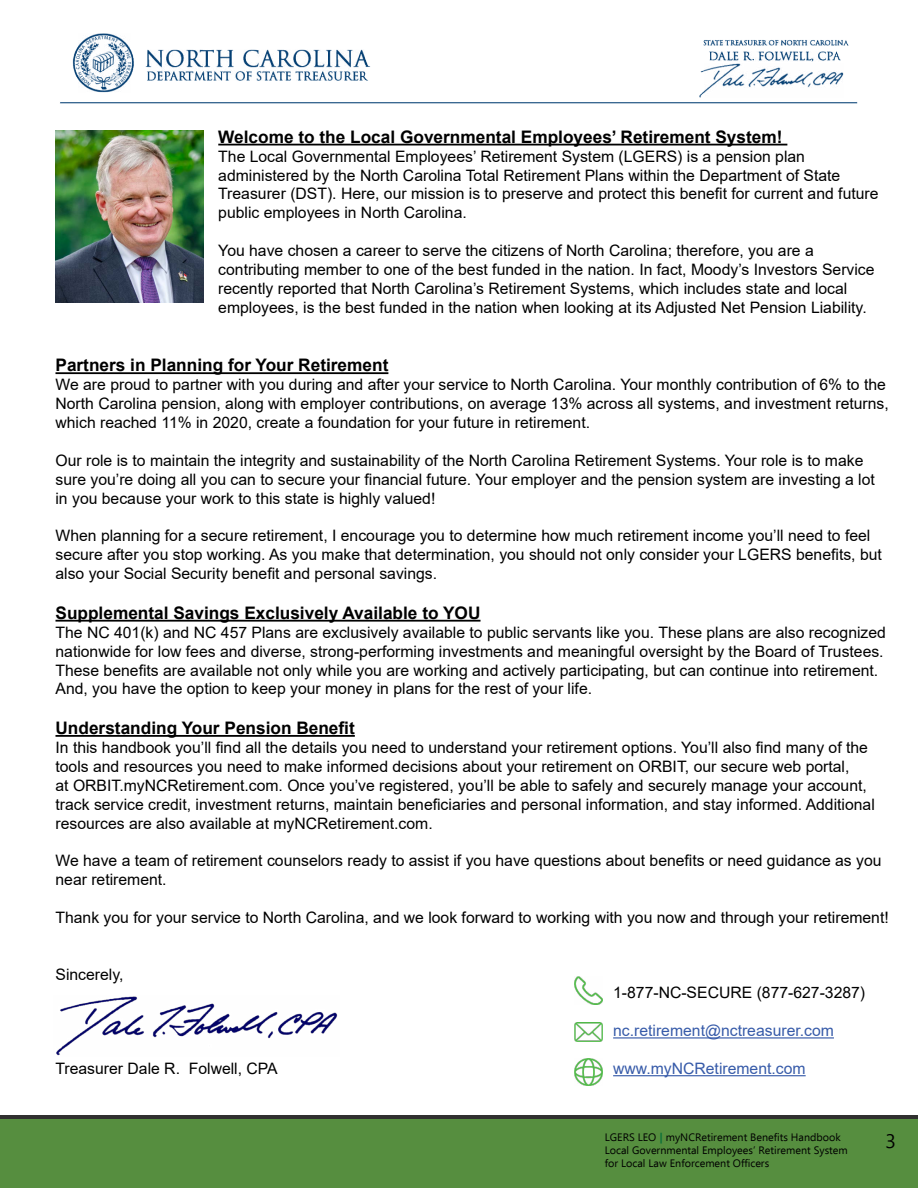
<style>
.page{position:relative;width:918px;height:1188px;background:#fff}
.page>*{position:absolute;margin:0;border:0;box-sizing:border-box;transform-origin:0 0}
.t1{font:19.5px "Ebrima";color:#000}
.t2{font:700 17.25px "Arial";color:#000}
.t3{font:15.75px/18.9px "Arial";color:#000}
.t4{font:15.75px "Arial";color:#375ba9}
.t5{font:10.8px/12.9px "Ebrima";color:#000}
.s1{font-weight:700;color:#0a7039}
</style>
<div class="page">
<svg style="left:0;top:1115px;width:918px;height:9px;background:#374232"></svg>
<div style="left:1px;top:1120px;width:917px;height:68px;background:#568e3f"></div>
<img style="left:60px;top:33px;width:798px;height:71px">
<hr style="left:218px;top:144px;width:569px;height:1px;background:#000">
<hr style="left:56px;top:372px;width:332px;height:2px;background:#000">
<hr style="left:56px;top:620px;width:425px;height:2px;background:#000">
<hr style="left:56px;top:735px;width:299px;height:2px;background:#000">
<img style="left:56px;top:130px;width:147px;height:172px">
<hr style="left:613px;top:1037px;width:221px;height:2px;background:#375ba9">
<hr style="left:613px;top:1075px;width:193px;height:1px;background:#375ba9">
<img style="left:56px;top:996px;width:282px;height:60px">
<img style="left:574px;top:1023px;width:28px;height:19px">
<img style="left:574px;top:976px;width:28px;height:29px">
<img style="left:575px;top:1059px;width:27px;height:27px">
<p class="t2" style="left:218px;top:125px;width:566px">Welcome to the Local Governmental Employees’ Retirement System!</p>
<p class="t3" style="left:218px;top:147px;width:662px">The Local Governmental Employees’ Retirement System (LGERS) is a pension plan administered by the North Carolina Total Retirement Plans within the Department of State Treasurer (DST). Here, our mission is to preserve and protect this benefit for current and future public employees in North Carolina.</p>
<p class="t3" style="left:218px;top:241px;width:658px">You have chosen a career to serve the citizens of North Carolina; therefore, you are a contributing member to one of the best funded in the nation. In fact, Moody’s Investors Service recently reported that North Carolina’s Retirement Systems, which includes state and local employees, is the best funded in the nation when looking at its Adjusted Net Pension Liability.</p>
<p class="t2" style="left:56px;top:353px;width:334px">Partners in Planning for Your Retirement</p>
<p class="t3" style="left:56px;top:375px;width:835px">We are proud to partner with you during and after your service to North Carolina. Your monthly contribution of 6% to the<br>North Carolina pension, along with employer contributions, on average 13% across all systems, and investment returns, which reached 11% in 2020, create a foundation for your future in retirement.</p>
<p class="t3" style="left:56px;top:451px;width:821px">Our role is to maintain the integrity and sustainability of the North Carolina Retirement Systems. Your role is to make sure you’re doing all you can to secure your financial future. Your employer and the pension system are investing a lot in you because your work to this state is highly valued!</p>
<p class="t3" style="left:56px;top:526px;width:828px">When planning for a secure retirement, I encourage you to determine how much retirement income you’ll need to feel secure after you stop working. As you make that determination, you should not only consider your LGERS benefits, but also your Social Security benefit and personal savings.</p>
<p class="t2" style="left:56px;top:601px;width:427px">Supplemental Savings Exclusively Available to YOU</p>
<p class="t3" style="left:56px;top:623px;width:832px">The NC 401(k) and NC 457 Plans are exclusively available to public servants like you. These plans are also recognized nationwide for low fees and diverse, strong-performing investments and meaningful oversight by the Board of Trustees.<br>These benefits are available not only while you are working and actively participating, but can continue into retirement.<br>And, you have the option to keep your money in plans for the rest of your life.</p>
<p class="t2" style="left:56px;top:716px;width:301px">Understanding Your Pension Benefit</p>
<p class="t3" style="left:56px;top:738px;width:821px">In this handbook you’ll find all the details you need to understand your retirement options. You’ll also find many of the tools and resources you need to make informed decisions about your retirement on ORBIT, our secure web portal,<br>at ORBIT.myNCRetirement.com. Once you’ve registered, you’ll be able to safely and securely manage your account, track service credit, investment returns, maintain beneficiaries and personal information, and stay informed. Additional resources are also available at myNCRetirement.com.</p>
<p class="t3" style="left:56px;top:851px;width:828px">We have a team of retirement counselors ready to assist if you have questions about benefits or need guidance as you near retirement.</p>
<p class="t3" style="left:56px;top:908px;width:835px">Thank you for your service to North Carolina, and we look forward to working with you now and through your retirement!</p>
<p class="t3" style="left:56px;top:965px;width:69px">Sincerely,</p>
<p class="t3" style="left:56px;top:1059px;width:224px">Treasurer Dale R. Folwell, CPA</p>
<p class="t3" style="left:613px;top:983px;width:254px">1-877-NC-SECURE (877-627-3287)</p>
<p class="t4" style="left:613px;top:1020px;width:222px">nc.retirement@nctreasurer.com</p>
<p class="t4" style="left:613px;top:1058px;width:194px">www.myNCRetirement.com</p>
<p class="t5" style="left:605px;top:1131px;width:245px">LGERS LEO <span class="s1">|</span> myNCRetirement Benefits Handbook<br>Local Governmental Employees’ Retirement System for Local Law Enforcement Officers</p>
<p class="t1" style="left:885px;top:1127px;width:12px">3</p>
</div>
